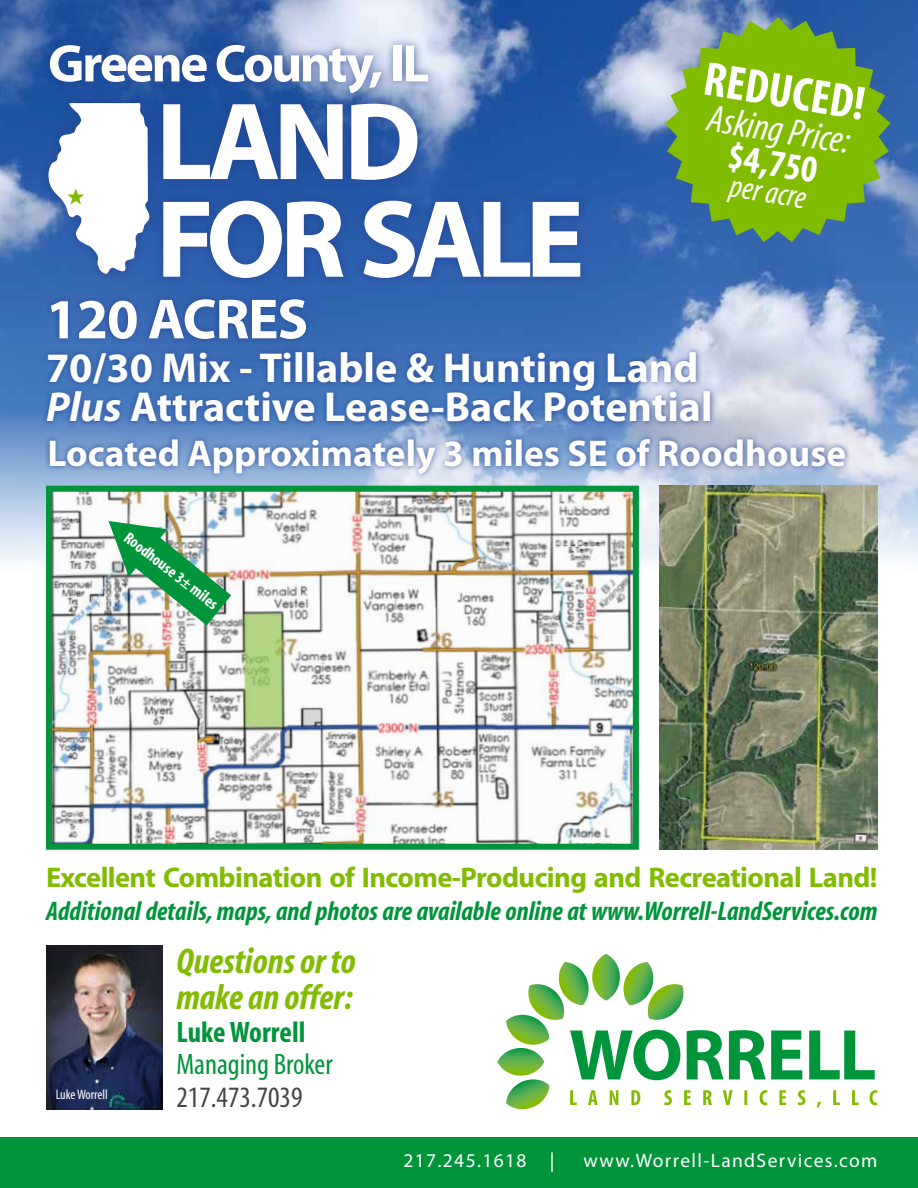
<style>
.page{position:relative;width:918px;height:1188px;background:#fff}
.page>*{position:absolute;margin:0;border:0;box-sizing:border-box;transform-origin:0 0}
.t1{font:700 111px/97.6px "Myriad";letter-spacing:-.07em;color:#fff}
.t2{font:700 57px "Myriad";letter-spacing:-.02em;color:#fff}
.t3{font:700 53.25px "Myriad";letter-spacing:-.045em;color:#fff}
.t4{font:700 condensed 48.3px "Myriad";color:#fff}
.t5{font:700 42px/39px "Myriad Pro";color:#fff}
.t6{font:italic condensed 38.25px "Myriad";color:#fff}
.t7{font:700 condensed 38.25px "Myriad";color:#fff}
.t8{font:700 37.35px "Myriad Pro";color:#fff}
.t9{font:italic 700 condensed 36px/36px "Myriad";color:#82bc00}
.t10{font:italic condensed 32.55px "Myriad";color:#fff}
.t11{font:condensed 29.7px "Myriad";color:#00953a}
.t12{font:condensed 29.7px "Myriad";color:#464547}
.t13{font:700 condensed 29.7px "Myriad";color:#00953a}
.t14{font:700 28.5px "Myriad";letter-spacing:-.02em;color:#82bc00}
.t15{font:italic 700 condensed 27px "Myriad";color:#00953a}
.t16{font:19.5px "Myriad Pro";letter-spacing:.07em;color:#fff}
.t17{font:700 condensed 16.2px "Myriad";color:#fff}
.t18{font:condensed 13.8px "Myriad";color:#fff}
.s1{font-style:italic}
</style>
<div class="page">
<img style="left:0;top:0;width:918px;height:562px">
<div style="left:41px;top:294px;width:675px;height:134px;background:#25408f;opacity:.75"></div>
<div style="left:0;top:1137px;width:918px;height:51px;background:#00953a"></div>
<svg style="left:497px;top:954px;width:381px;height:156px"></svg>
<img style="left:46px;top:945px;width:116px;height:164px">
<img style="left:53px;top:493px;width:579px;height:350px">
<div style="left:46px;top:486px;width:593px;height:364px;border:6px solid #00953a"></div>
<div style="left:40px;top:36px;width:550px;height:252px;background:#25408f;opacity:.75"></div>
<svg style="left:67px;top:188px;width:17px;height:17px"></svg>
<div style="left:44px;top:433px;width:807px;height:47px;background:#25408f;opacity:.75"></div>
<img style="left:659px;top:486px;width:219px;height:364px">
<svg style="left:665px;top:17px;width:226px;height:225px;background:#73a736"></svg>
<img style="left:109px;top:521px;width:122px;height:105px">
<h3 class="t3" style="left:48px;top:36px;width:383px">Greene County, IL</h3>
<h1 class="t1" style="left:156px;top:97px;width:430px">LAND<br>FOR SALE</h1>
<h3 class="t4" style="left:708px;top:54px;width:164px;rotate:9deg">REDUCED!</h3>
<h3 class="t6" style="left:711px;top:100px;width:146px;rotate:9deg">Asking Price:</h3>
<h3 class="t7" style="left:731px;top:137px;width:92px;rotate:9deg">$4,750</h3>
<p class="t10" style="left:733px;top:170px;width:78px;rotate:9deg">per acre</p>
<h2 class="t2" style="left:46px;top:290px;width:264px">120 ACRES</h2>
<h3 class="t5" style="left:46px;top:347px;width:668px">70/30 Mix - Tillable &amp; Hunting Land<br><span class="s1">Plus</span> Attractive Lease-Back Potential</h3>
<h3 class="t8" style="left:48px;top:429px;width:800px">Located Approximately 3 miles SE of Roodhouse</h3>
<p class="t17" style="left:131px;top:529px;width:116px;rotate:38deg">Roodhouse 3± miles</p>
<p class="t14" style="left:46px;top:863px;width:833px">Excellent Combination of Income-Producing and Recreational Land!</p>
<p class="t15" style="left:46px;top:897px;width:833px">Additional details, maps, and photos are available online at www.Worrell-LandServices.com</p>
<p class="t18" style="left:56px;top:1088px;width:53px">Luke Worrell</p>
<h3 class="t9" style="left:176px;top:944px;width:181px">Questions or to make an offer:</h3>
<p class="t13" style="left:176px;top:1017px;width:130px">Luke Worrell</p>
<p class="t11" style="left:176px;top:1050px;width:158px">Managing Broker</p>
<p class="t12" style="left:176px;top:1083px;width:127px">217.473.7039</p>
<p class="t16" style="left:403px;top:1148px;width:153px">217.245.1618 |</p>
<p class="t16" style="left:583px;top:1148px;width:296px">www.Worrell-LandServices.com</p>
</div>
